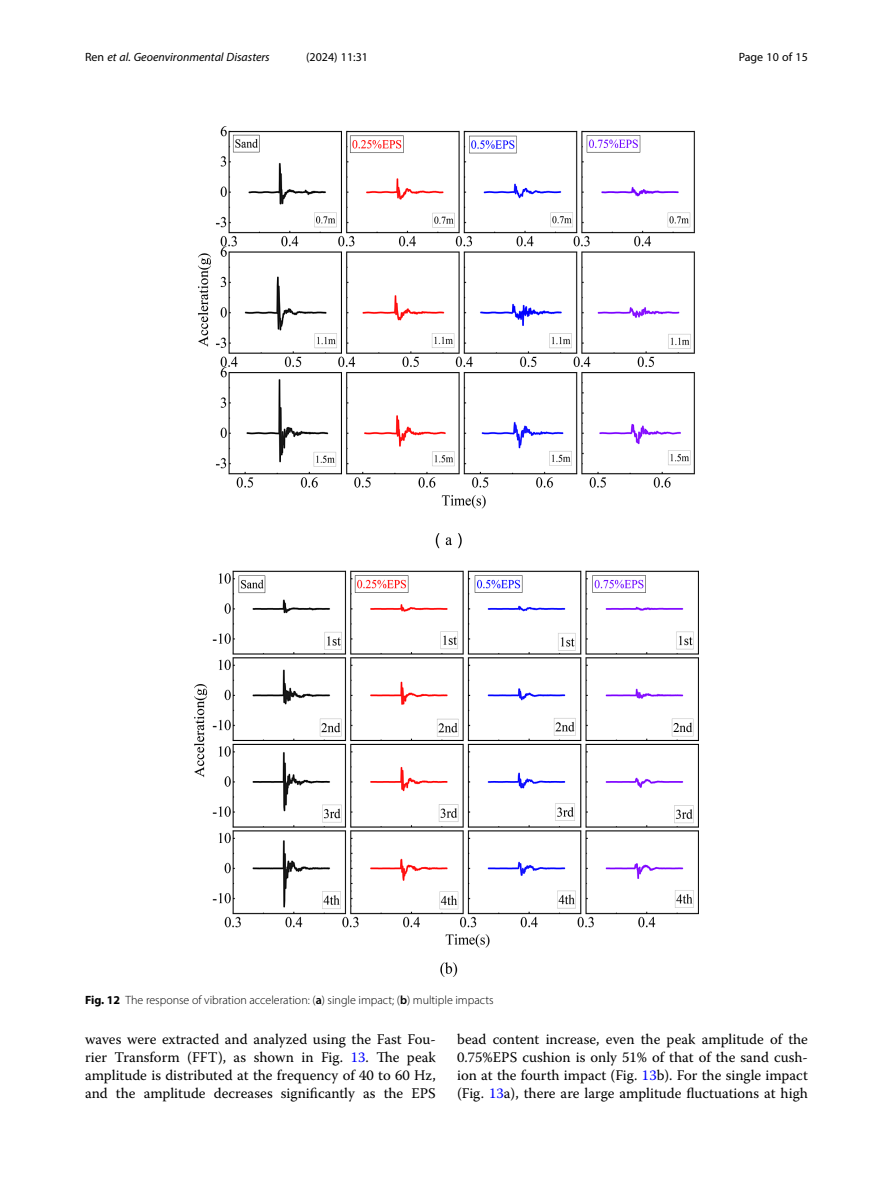
<style>
.page{position:relative;width:893px;height:1191px;background:#fff}
.page>*{position:absolute;margin:0;border:0;box-sizing:border-box;transform-origin:0 0}
.Body_Text_Indent{font:14.7px/18px "Warnock Pro";color:#000;text-align:justify}
.Figure_Caption{font:300 12px "Myriad Pro";color:#000}
.t1{font:italic 12px "Myriad Pro";color:#000}
.t2{font:12px "Myriad Pro";color:#000}
.s1{font-style:normal}
.s2{font-weight:700}
.s3{font-weight:600}
.s4{color:#00f}
</style>
<div class="page">
<img style="left:195px;top:126px;width:503px;height:850px">
<p class="t1" style="left:85px;top:50px;width:186px"><span class="s1">Ren</span> et al. Geoenvironmental Disasters</p>
<p class="t2" style="left:306px;top:50px;width:63px">(2024) 11:31</p>
<p class="t2" style="left:739px;top:50px;width:71px">Page 10 of 15</p>
<p class="Figure_Caption" style="left:85px;top:992px;width:410px"><span class="s2">Fig. 12</span> The response of vibration acceleration: (<span class="s3">a</span>) single impact; (<span class="s3">b</span>) multiple impacts</p>
<p class="Body_Text_Indent" style="left:85px;top:1030px;width:352px">waves were extracted and analyzed using the Fast Fou&shy;rier Transform (FFT), as shown in Fig. <span class="s4">13</span>. The peak amplitude is distributed at the frequency of 40 to 60 Hz, and the amplitude decreases significantly as the EPS</p>
<p class="Body_Text_Indent" style="left:457px;top:1030px;width:352px">bead content increase, even the peak amplitude of the 0.75%EPS cushion is only 51% of that of the sand cush&shy;ion at the fourth impact (Fig. <span class="s4">13</span>b). For the single impact (Fig. <span class="s4">13</span>a), there are large amplitude fluctuations at high</p>
</div>
